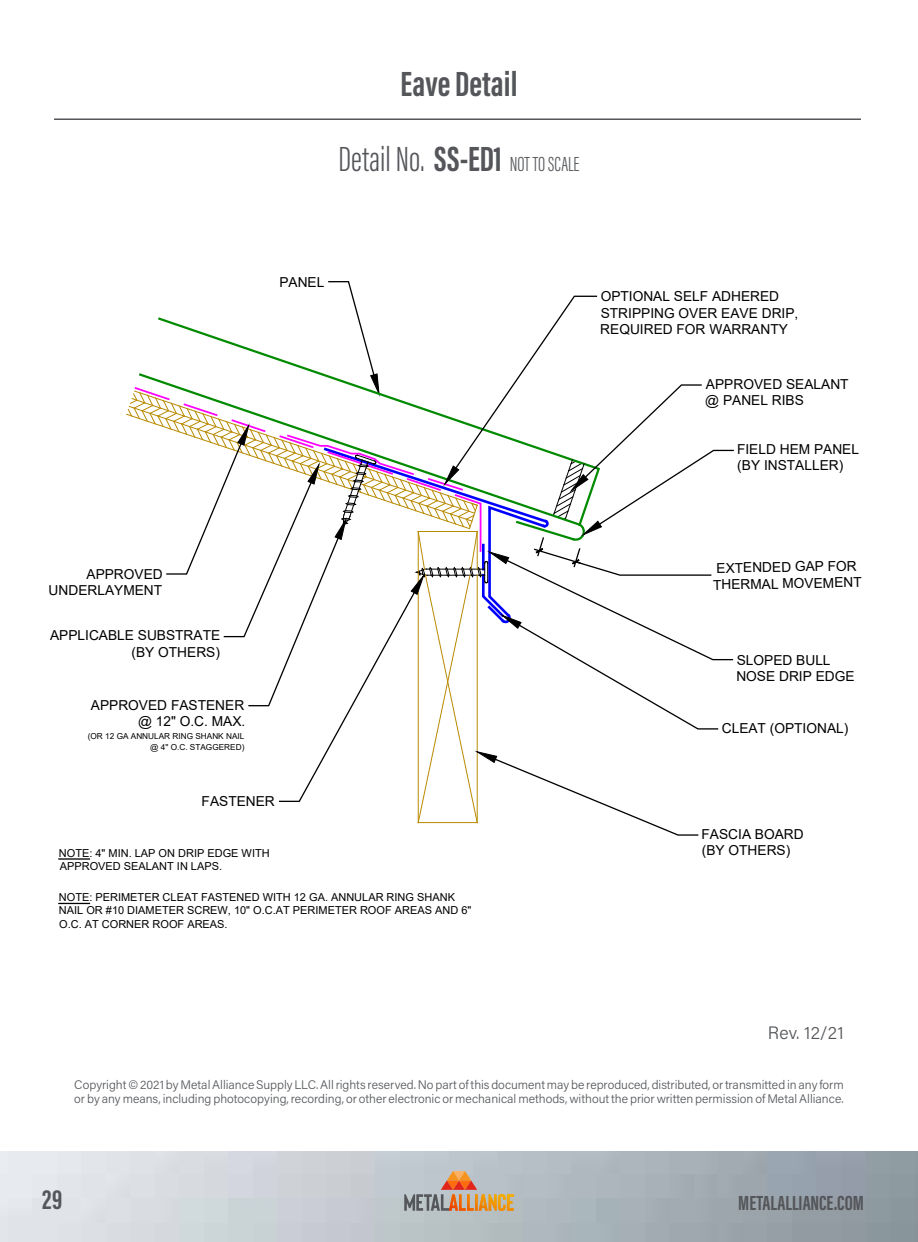
<style>
.page{position:relative;width:918px;height:1242px;background:#fff}
.page>*{position:absolute;margin:0;border:0;box-sizing:border-box;transform-origin:0 0}
.t1{font:700 36px "Acumin Pro Extra Cond";color:#54565a}
.t2{font:700 28.5px "Acumin Pro Extra Cond";color:#54565a}
.t3{font:300 21px "Acumin Pro Extra Cond";color:#54565a}
.t4{font:700 21px "Acumin Pro Extra Cond";color:#54565a}
.t5{font:300 18px "Acumin Pro";letter-spacing:.01em;color:#54565a}
.t6{font:13.8px/16.5px "Arial";color:#000}
.t7{font:300 12.3px/13.5px "Acumin Pro";color:#54565a}
.t8{font:10.95px/13.2px "Arial";color:#000}
.t9{font:8.25px/11.2px "Arial";color:#000;text-align:right}
.s1{font-size:36px}
.s2{font-weight:700;font-size:36px}
</style>
<div class="page">
<svg style="left:404px;top:1171px;width:110px;height:40px;background:#bea792"></svg>
<hr style="left:54px;top:118px;width:807px;height:2px;background:#54565a">
<hr style="left:59px;top:858px;width:30px;height:2px;background:#000">
<hr style="left:59px;top:903px;width:30px;height:1px;background:#000">
<svg style="left:126px;top:281px;width:608px;height:555px"></svg>
<h1 class="t1" style="left:400px;top:62px;width:119px">Eave Detail</h1>
<h3 class="t3" style="left:338px;top:152px;width:243px"><span class="s1">Detail No.</span> <span class="s2">SS-ED1</span> NOT TO SCALE</h3>
<p class="t6" style="left:279px;top:273px;width:47px">PANEL</p>
<p class="t6" style="left:49px;top:566px;width:116px;text-align:right">APPROVED<br>UNDERLAYMENT</p>
<p class="t6" style="left:50px;top:627px;width:172px;text-align:right">APPLICABLE SUBSTRATE (BY OTHERS)</p>
<p class="t6" style="left:91px;top:697px;width:156px;text-align:right">APPROVED FASTENER @ 12" O.C. MAX.</p>
<p class="t9" style="left:88px;top:730px;width:158px">(OR 12 GA ANNULAR RING SHANK NAIL @ 4" O.C. STAGGERED)</p>
<p class="t6" style="left:202px;top:793px;width:75px">FASTENER</p>
<p class="t8" style="left:59px;top:846px;width:212px">NOTE: 4" MIN. LAP ON DRIP EDGE WITH<br>APPROVED SEALANT IN LAPS.</p>
<p class="t8" style="left:59px;top:891px;width:414px">NOTE: PERIMETER CLEAT FASTENED WITH 12 GA. ANNULAR RING SHANK<br>NAIL OR #10 DIAMETER SCREW, 10" O.C.AT PERIMETER ROOF AREAS AND 6"<br>O.C. AT CORNER ROOF AREAS.</p>
<p class="t6" style="left:600px;top:288px;width:200px">OPTIONAL SELF ADHERED<br>STRIPPING OVER EAVE DRIP,<br>REQUIRED FOR WARRANTY</p>
<p class="t6" style="left:705px;top:375px;width:145px">APPROVED SEALANT @ PANEL RIBS</p>
<p class="t6" style="left:737px;top:441px;width:124px">FIELD HEM PANEL (BY INSTALLER)</p>
<p class="t6" style="left:713px;top:560px;width:150px;rotate:-1deg">EXTENDED GAP FOR<br>THERMAL MOVEMENT</p>
<p class="t6" style="left:736px;top:651px;width:120px">SLOPED BULL<br>NOSE DRIP EDGE</p>
<p class="t6" style="left:722px;top:719px;width:128px">CLEAT (OPTIONAL)</p>
<p class="t6" style="left:702px;top:826px;width:104px">FASCIA BOARD (BY OTHERS)</p>
<h3 class="t5" style="left:768px;top:1021px;width:77px">Rev. 12/21</h3>
<p class="t7" style="left:74px;top:1078px;width:771px">Copyright © 2021 by Metal Alliance Supply LLC. All rights reserved. No part of this document may be reproduced, distributed, or transmitted in any form or by any means, including photocopying, recording, or other electronic or mechanical methods, without the prior written permission of Metal Alliance.</p>
<h2 class="t2" style="left:42px;top:1182px;width:22px">29</h2>
<h3 class="t4" style="left:738px;top:1190px;width:127px">METALALLIANCE.COM</h3>
</div>
